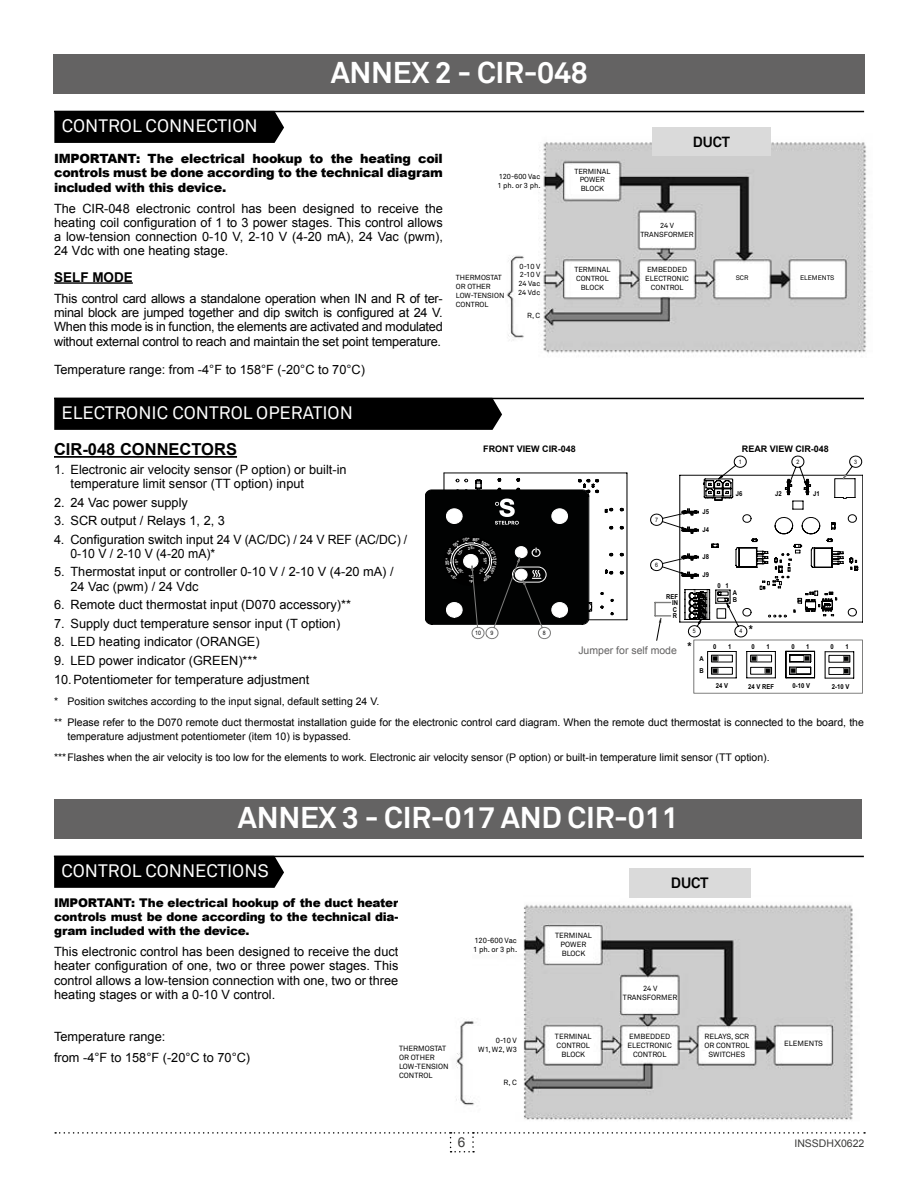
<style>
.page{position:relative;width:918px;height:1188px;background:#fff}
.page>*{position:absolute;margin:0;border:0;box-sizing:border-box;transform-origin:0 0}
.t1{font:700 30px "Akkurat";letter-spacing:-.01em;color:#fff}
.t2{font:18px "Akkurat";color:#fff}
.t3{font:700 16.5px "Arial";color:#000}
.t4{font:700 15px "Akkurat";color:#000}
.t5{font:700 14.7px "Akkurat";color:#000}
.t6{font:13.65px "Arial";color:#3c3c3b}
.t7{font:700 13.5px "Arial";color:#000}
.t8{font:12.75px/14.2px "Arial";color:#000}
.t9{font:900 12.75px/14.2px "Arial";letter-spacing:-.02em;color:#000;text-align:justify}
.t10{font:700 12.3px "Arial Narrow";color:#000;scale:1.07 1}
.t11{font:900 12px/13.8px "Arial";letter-spacing:-.02em;color:#000;text-align:justify}
.t12{font:10.5px/21px "Arial";color:#000}
.t13{font:10.5px "Arial";color:#646363}
.t14{font:10.5px "Arial";color:#3c3c3b}
.t15{font:700 9px "Arial";color:#000}
.t16{font:7.5px/9px "Akkurat";color:#000;text-align:center}
.t17{font:7.35px/8.9px "Akkurat";color:#000;text-align:center}
.t18{font:700 6.75px/12.3px "Arial Narrow";color:#000;scale:1.07 1}
.t19{font:6.6px "Akkurat";color:#000}
.t20{font:6px "Arial Narrow";color:#000;scale:1.07 1}
.t21{font:700 4.05px/5.6px "Akkurat";color:#fff}
</style>
<div class="page">
<svg style="left:55px;top:1132px;width:810px;height:21px"></svg>
<div style="left:54px;top:399px;width:448px;height:31px;background:#000"></div>
<hr style="left:54px;top:398px;width:810px;height:1px;background:#000">
<hr style="left:54px;top:456px;width:183px;height:2px;background:#000">
<div style="left:54px;top:54px;width:811px;height:39px;background:#646363"></div>
<div style="left:54px;top:112px;width:230px;height:31px;background:#000"></div>
<hr style="left:54px;top:111px;width:810px;height:1px;background:#000">
<hr style="left:54px;top:282px;width:79px;height:2px;background:#000">
<img style="left:538px;top:142px;width:329px;height:211px">
<img style="left:506px;top:255px;width:18px;height:86px">
<div style="left:652px;top:127px;width:119px;height:29px;background:#dadada"></div>
<div style="left:54px;top:857px;width:230px;height:31px;background:#000"></div>
<hr style="left:54px;top:856px;width:810px;height:1px;background:#000">
<div style="left:55px;top:799px;width:807px;height:40px;background:#646363"></div>
<img style="left:456px;top:881px;width:397px;height:240px">
<div style="left:629px;top:868px;width:121px;height:30px;background:#dadada"></div>
<svg style="left:425px;top:456px;width:438px;height:223px"></svg>
<h1 class="t1" style="left:331px;top:53px;width:259px">ANNEX 2 - CIR-048</h1>
<h2 class="t2" style="left:62px;top:115px;width:198px">CONTROL CONNECTION</h2>
<p class="t9" style="left:54px;top:152px;width:390px">IMPORTANT: The electrical hookup to the heating coil controls must be done according to the technical diagram included with this device.</p>
<p class="t8" style="left:54px;top:201px;width:390px;text-align:justify">The CIR-048 electronic control has been designed to receive the heating coil configuration of 1 to 3 power stages. This control allows a low-tension connection 0-10 V, 2-10 V (4-20 mA), 24 Vac (pwm), 24 Vdc with one heating stage.</p>
<p class="t7" style="left:54px;top:268px;width:80px">SELF MODE</p>
<p class="t8" style="left:54px;top:291px;width:390px;text-align:justify">This control card allows a standalone operation when IN and R of ter&shy;minal block are jumped together and dip switch is configured at 24 V.<br>When this mode is in function, the elements are activated and modulated without external control to reach and maintain the set point temperature.</p>
<p class="t8" style="left:54px;top:363px;width:312px">Temperature range: from -4°F to 158°F (-20°C to 70°C)</p>
<p class="t17" style="left:497px;top:172px;width:45px;text-align:left">120-600 Vac<br>1 ph. or 3 ph.</p>
<p class="t17" style="left:574px;top:167px;width:37px">TERMINAL<br>POWER<br>BLOCK</p>
<p class="t5" style="left:693px;top:133px;width:39px">DUCT</p>
<p class="t17" style="left:640px;top:221px;width:55px">24 V<br>TRANSFORMER</p>
<p class="t17" style="left:518px;top:262px;width:24px;text-align:justify">0-10 V 2-10 V 24 Vac 24 Vdc</p>
<p class="t17" style="left:456px;top:273px;width:50px;text-align:left">THERMOSTAT<br>OR OTHER<br>LOW-TENSION<br>CONTROL</p>
<p class="t17" style="left:645px;top:266px;width:45px">EMBEDDED<br>ELECTRONIC<br>CONTROL</p>
<p class="t19" style="left:736px;top:274px;width:14px">SCR</p>
<p class="t19" style="left:800px;top:274px;width:36px">ELEMENTS</p>
<p class="t17" style="left:574px;top:266px;width:37px">TERMINAL<br>CONTROL<br>BLOCK</p>
<p class="t17" style="left:527px;top:312px;width:15px">R, C</p>
<h2 class="t2" style="left:62px;top:402px;width:293px">ELECTRONIC CONTROL OPERATION</h2>
<p class="t3" style="left:54px;top:438px;width:185px">CIR-048 CONNECTORS</p>
<p class="t8" style="left:70px;top:462px;width:278px;text-indent:-16px">1. Electronic air velocity sensor (P option) or built-in temperature limit sensor (TT option) input</p>
<p class="t8" style="left:54px;top:495px;width:135px">2. 24 Vac power supply</p>
<p class="t8" style="left:54px;top:514px;width:172px">3. SCR output / Relays 1, 2, 3</p>
<p class="t8" style="left:71px;top:532px;width:338px;text-indent:-17px">4. Configuration switch input 24 V (AC/DC) / 24 V REF (AC/DC) /<br>0-10 V / 2-10 V (4-20 mA)*</p>
<p class="t8" style="left:70px;top:565px;width:325px;text-indent:-16px">5. Thermostat input or controller 0-10 V / 2-10 V (4-20 mA) /<br>24 Vac (pwm) / 24 Vdc</p>
<p class="t8" style="left:54px;top:598px;width:299px">6. Remote duct thermostat input (D070 accessory)**</p>
<p class="t8" style="left:54px;top:616px;width:288px">7. Supply duct temperature sensor input (T option)</p>
<p class="t8" style="left:54px;top:635px;width:207px">8. LED heating indicator (ORANGE)</p>
<p class="t8" style="left:54px;top:651px;width:257px;line-height:18.6px">9. LED power indicator (GREEN)***<br>10.Potentiometer for temperature adjustment</p>
<p class="t12" style="left:54px;top:691px;width:812px">* Position switches according to the input signal, default setting 24 V.<br>** Please refer to the D070 remote duct thermostat installation guide for the electronic control card diagram. When the remote duct thermostat is connected to the board, the</p>
<p class="t12" style="left:54px;top:726px;width:717px;text-indent:14px">temperature adjustment potentiometer (item 10) is bypassed.<br>***Flashes when the air velocity is too low for the elements to work. Electronic air velocity sensor (P option) or built-in temperature limit sensor (TT option).</p>
<p class="t15" style="left:483px;top:443px;width:94px">FRONT VIEW CIR-048</p>
<p class="t15" style="left:742px;top:443px;width:89px">REAR VIEW CIR-048</p>
<p class="t20" style="left:739px;top:457px;width:4px">1</p>
<p class="t20" style="left:854px;top:457px;width:4px">3</p>
<p class="t20" style="left:796px;top:457px;width:4px">2</p>
<p class="t18" style="left:736px;top:487px;width:8px">J6</p>
<p class="t18" style="left:775px;top:487px;width:8px">J2</p>
<p class="t18" style="left:813px;top:487px;width:8px">J1</p>
<p class="t18" style="left:702px;top:505px;width:8px">J5</p>
<p class="t20" style="left:655px;top:515px;width:4px">7</p>
<p class="t18" style="left:702px;top:524px;width:8px">J4</p>
<p class="t18" style="left:702px;top:551px;width:8px">J8</p>
<p class="t18" style="left:702px;top:568px;width:8px">J9</p>
<p class="t20" style="left:655px;top:560px;width:4px">6</p>
<p class="t21" style="left:469px;top:573px;width:6px">°C °F</p>
<p class="t18" style="left:717px;top:579px;width:12px">0 1</p>
<p class="t18" style="left:733px;top:586px;width:6px">A</p>
<p class="t18" style="left:666px;top:590px;width:13px">REF</p>
<p class="t18" style="left:733px;top:593px;width:6px">B</p>
<p class="t18" style="left:672px;top:596px;width:7px;line-height:12.9px">IN<br>R</p>
<p class="t18" style="left:673px;top:603px;width:6px">C</p>
<p class="t10" style="left:749px;top:620px;width:5px">*</p>
<p class="t20" style="left:739px;top:627px;width:4px">4</p>
<p class="t20" style="left:693px;top:627px;width:4px">5</p>
<p class="t20" style="left:475px;top:628px;width:7px">10</p>
<p class="t20" style="left:491px;top:628px;width:4px">9</p>
<p class="t20" style="left:543px;top:628px;width:4px">8</p>
<p class="t10" style="left:688px;top:638px;width:5px">*</p>
<p class="t18" style="left:791px;top:640px;width:5px">0</p>
<p class="t18" style="left:806px;top:640px;width:5px">1</p>
<p class="t18" style="left:792px;top:680px;width:18px">0-10 V</p>
<p class="t18" style="left:831px;top:640px;width:5px">0</p>
<p class="t18" style="left:845px;top:640px;width:5px">1</p>
<p class="t18" style="left:832px;top:680px;width:18px">2-10 V</p>
<p class="t18" style="left:713px;top:640px;width:5px">0</p>
<p class="t18" style="left:728px;top:640px;width:5px">1</p>
<p class="t18" style="left:752px;top:640px;width:5px">0</p>
<p class="t18" style="left:766px;top:640px;width:5px">1</p>
<p class="t13" style="left:578px;top:643px;width:100px">Jumper for self mode</p>
<p class="t18" style="left:700px;top:652px;width:6px">A<br>B</p>
<p class="t18" style="left:716px;top:680px;width:13px">24 V</p>
<p class="t18" style="left:748px;top:681px;width:26px">24 V REF</p>
<h1 class="t1" style="left:238px;top:799px;width:442px">ANNEX 3 - CIR-017 AND CIR-011</h1>
<h2 class="t2" style="left:61px;top:860px;width:209px">CONTROL CONNECTIONS</h2>
<p class="t11" style="left:54px;top:896px;width:346px">IMPORTANT: The electrical hookup of the duct heater controls must be done according to the technical dia&shy;gram included with the device.</p>
<p class="t8" style="left:54px;top:945px;width:346px;text-align:justify">This electronic control has been designed to receive the duct heater configuration of one, two or three power stages. This control allows a low-tension connection with one, two or three heating stages or with a 0-10 V control.</p>
<p class="t8" style="left:54px;top:1026px;width:198px;line-height:21px">Temperature range:<br>from -4°F to 158°F (-20°C to 70°C)</p>
<p class="t16" style="left:399px;top:1044px;width:51px;text-align:left">THERMOSTAT<br>OR OTHER<br>LOW-TENSION<br>CONTROL</p>
<p class="t16" style="left:473px;top:936px;width:46px;text-align:left">120-600 Vac<br>1 ph. or 3 ph.</p>
<p class="t16" style="left:478px;top:1036px;width:40px;text-align:right">0-10 V<br>W1, W2, W3</p>
<p class="t16" style="left:504px;top:1078px;width:15px">R, C</p>
<p class="t16" style="left:555px;top:931px;width:38px">TERMINAL<br>POWER<br>BLOCK</p>
<p class="t16" style="left:555px;top:1032px;width:38px">TERMINAL<br>CONTROL<br>BLOCK</p>
<p class="t4" style="left:671px;top:874px;width:39px">DUCT</p>
<p class="t16" style="left:623px;top:984px;width:56px">24 V<br>TRANSFORMER</p>
<p class="t16" style="left:627px;top:1032px;width:46px">EMBEDDED<br>ELECTRONIC<br>CONTROL</p>
<p class="t16" style="left:704px;top:1032px;width:47px">RELAYS, SCR<br>OR CONTROL<br>SWITCHES</p>
<p class="t16" style="left:784px;top:1039px;width:40px">ELEMENTS</p>
<p class="t6" style="left:458px;top:1133px;width:9px">6</p>
<p class="t14" style="left:794px;top:1136px;width:72px">INSSDHX0622</p>
</div>
